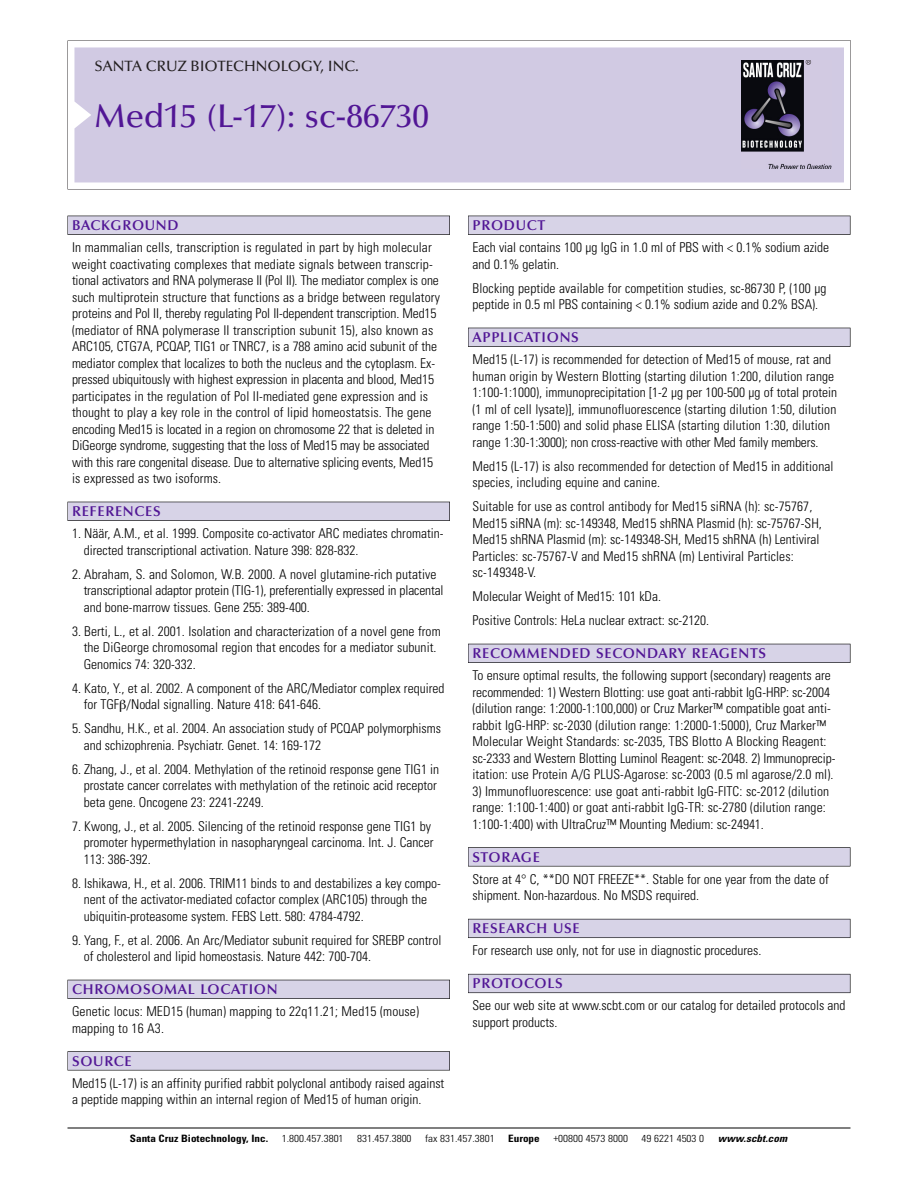
<style>
.page{position:relative;width:918px;height:1188px;background:#fff}
.page>*{position:absolute;margin:0;border:0;box-sizing:border-box;transform-origin:0 0}
.t1{font:500 33px "Optima";color:#511695}
.t2{font:500 15px "Optima";color:#231f20}
.t3{font:600 14.25px "Optima";letter-spacing:.05em;color:#511695}
.t4{font:300 condensed 13.5px/16.5px "Univers";color:#000}
.t5{font:300 condensed 10.2px "Univers";color:#000;scale:1.1 1}
.t6{font:700 condensed 10.2px "Univers";color:#000;scale:1.1 1}
.t7{font:italic 700 condensed 10.2px "Univers";letter-spacing:.005em;color:#000;scale:1.1 1}
</style>
<div class="page">
<svg style="left:68px;top:40px;width:783px;height:149px"></svg>
<div style="left:74px;top:47px;width:770px;height:135px;background:#d1cae3"></div>
<img style="left:741px;top:60px;width:90px;height:108px">
<div style="left:68px;top:216px;width:382px;height:19px;background:#525155"></div>
<div style="left:68px;top:216px;width:381px;height:18px;background:#d7d3e7"></div>
<div style="left:68px;top:502px;width:382px;height:19px;background:#515055"></div>
<div style="left:68px;top:502px;width:381px;height:18px;background:#d7d3e7"></div>
<div style="left:68px;top:980px;width:382px;height:19px;background:#525158"></div>
<div style="left:68px;top:980px;width:381px;height:18px;background:#d7d3e7"></div>
<div style="left:68px;top:1051px;width:382px;height:19px;background:#575759"></div>
<div style="left:68px;top:1052px;width:381px;height:18px;background:#d7d3e7"></div>
<div style="left:468px;top:216px;width:382px;height:19px;background:#525155"></div>
<div style="left:468px;top:216px;width:382px;height:18px;background:#d7d3e7"></div>
<div style="left:468px;top:328px;width:382px;height:19px;background:#515055"></div>
<div style="left:468px;top:328px;width:382px;height:18px;background:#d7d3e7"></div>
<div style="left:468px;top:644px;width:382px;height:19px;background:#525158"></div>
<div style="left:468px;top:644px;width:382px;height:18px;background:#d7d3e7"></div>
<div style="left:468px;top:847px;width:382px;height:19px;background:#575759"></div>
<div style="left:468px;top:848px;width:382px;height:18px;background:#d7d3e7"></div>
<div style="left:468px;top:919px;width:382px;height:19px;background:#5b5a62"></div>
<div style="left:468px;top:919px;width:382px;height:18px;background:#d7d3e7"></div>
<div style="left:468px;top:974px;width:382px;height:19px;background:#66646e"></div>
<div style="left:468px;top:974px;width:382px;height:18px;background:#d7d3e7"></div>
<hr style="left:68px;top:1128px;width:782px;height:1px;background:#000">
<p class="t2" style="left:94px;top:61px;width:266px">SANTA CRUZ BIOTECHNOLOGY, INC.</p>
<h1 class="t1" style="left:94px;top:103px;width:336px">Med15 (L-17): sc-86730</h1>
<p class="t3" style="left:72px;top:219px;width:108px">BACKGROUND</p>
<p class="t4" style="left:72px;top:240px;width:369px">In mammalian cells, transcription is regulated in part by high molecular weight coactivating complexes that mediate signals between transcrip&shy;tional activators and RNA polymerase II (Pol II). The mediator complex is one such multiprotein structure that functions as a bridge between regulatory proteins and Pol II, thereby regulating Pol II-dependent transcription. Med15 (mediator of RNA polymerase II transcription subunit 15), also known as ARC105, CTG7A, PCQAP, TIG1 or TNRC7, is a 788 amino acid subunit of the mediator complex that localizes to both the nucleus and the cytoplasm. Ex&shy;pressed ubiquitously with highest expression in placenta and blood, Med15 participates in the regulation of Pol II-mediated gene expression and is thought to play a key role in the control of lipid homeostatsis. The gene encoding Med15 is located in a region on chromosome 22 that is deleted in DiGeorge syndrome, suggesting that the loss of Med15 may be associated with this rare congenital disease. Due to alternative splicing events, Med15 is expressed as two isoforms.</p>
<p class="t3" style="left:72px;top:506px;width:90px">REFERENCES</p>
<p class="t4" style="left:84px;top:526px;width:361px;text-indent:-12px">1. Näär, A.M., et al. 1999. Composite co-activator ARC mediates chromatin&shy;directed transcriptional activation. Nature 398: 828-832.</p>
<p class="t4" style="left:84px;top:567px;width:361px;text-indent:-12px">2. Abraham, S. and Solomon, W.B. 2000. A novel glutamine-rich putative transcriptional adaptor protein (TIG-1), preferentially expressed in placental and bone-marrow tissues. Gene 255: 389-400.</p>
<p class="t4" style="left:84px;top:624px;width:358px;text-indent:-12px">3. Berti, L., et al. 2001. Isolation and characterization of a novel gene from the DiGeorge chromosomal region that encodes for a mediator subunit.<br>Genomics 74: 320-332.</p>
<p class="t4" style="left:84px;top:681px;width:362px;text-indent:-12px">4. Kato, Y., et al. 2002. A component of the ARC/Mediator complex required for TGF /Nodal signalling. Nature 418: 641-646.</p>
<p class="t4" style="left:84px;top:721px;width:359px;text-indent:-12px">5. Sandhu, H.K., et al. 2004. An association study of PCQAP polymorphisms and schizophrenia. Psychiatr. Genet. 14: 169-172</p>
<p class="t4" style="left:84px;top:762px;width:357px;text-indent:-12px">6. Zhang, J., et al. 2004. Methylation of the retinoid response gene TIG1 in prostate cancer correlates with methylation of the retinoic acid receptor beta gene. Oncogene 23: 2241-2249.</p>
<p class="t4" style="left:84px;top:819px;width:351px;text-indent:-12px">7. Kwong, J., et al. 2005. Silencing of the retinoid response gene TIG1 by promoter hypermethylation in nasopharyngeal carcinoma. Int. J. Cancer<br>113: 386-392.</p>
<p class="t4" style="left:84px;top:876px;width:359px;text-indent:-12px">8. Ishikawa, H., et al. 2006. TRIM11 binds to and destabilizes a key compo&shy;nent of the activator-mediated cofactor complex (ARC105) through the ubiquitin-proteasome system. FEBS Lett. 580: 4784-4792.</p>
<p class="t4" style="left:84px;top:933px;width:359px;text-indent:-12px">9. Yang, F., et al. 2006. An Arc/Mediator subunit required for SREBP control of cholesterol and lipid homeostasis. Nature 442: 700-704.</p>
<p class="t3" style="left:72px;top:984px;width:207px">CHROMOSOMAL LOCATION</p>
<p class="t4" style="left:72px;top:1004px;width:349px">Genetic locus: MED15 (human) mapping to 22q11.21; Med15 (mouse) mapping to 16 A3.</p>
<p class="t3" style="left:72px;top:1055px;width:61px">SOURCE</p>
<p class="t4" style="left:72px;top:1076px;width:374px">Med15 (L-17) is an affinity purified rabbit polyclonal antibody raised against a peptide mapping within an internal region of Med15 of human origin.</p>
<p class="t3" style="left:473px;top:219px;width:74px">PRODUCT</p>
<p class="t4" style="left:473px;top:240px;width:358px">Each vial contains 100 µg IgG in 1.0 ml of PBS with &lt; 0.1% sodium azide and 0.1% gelatin.</p>
<p class="t4" style="left:473px;top:281px;width:356px">Blocking peptide available for competition studies, sc-86730 P, (100 µg peptide in 0.5 ml PBS containing &lt; 0.1% sodium azide and 0.2% BSA).</p>
<p class="t3" style="left:473px;top:332px;width:108px">APPLICATIONS</p>
<p class="t4" style="left:473px;top:352px;width:366px">Med15 (L-17) is recommended for detection of Med15 of mouse, rat and human origin by Western Blotting (starting dilution 1:200, dilution range 1:100-1:1000), immunoprecipitation [1-2 µg per 100-500 µg of total protein (1 ml of cell lysate)], immunofluorescence (starting dilution 1:50, dilution range 1:50-1:500) and solid phase ELISA (starting dilution 1:30, dilution range 1:30-1:3000); non cross-reactive with other Med family members.</p>
<p class="t4" style="left:473px;top:459px;width:363px">Med15 (L-17) is also recommended for detection of Med15 in additional species, including equine and canine.</p>
<p class="t4" style="left:473px;top:499px;width:351px">Suitable for use as control antibody for Med15 siRNA (h): sc-75767, Med15 siRNA (m): sc-149348, Med15 shRNA Plasmid (h): sc-75767-SH, Med15 shRNA Plasmid (m): sc-149348-SH, Med15 shRNA (h) Lentiviral Particles: sc-75767-V and Med15 shRNA (m) Lentiviral Particles: sc-149348-V.</p>
<p class="t4" style="left:473px;top:586px;width:238px;line-height:24px">Molecular Weight of Med15: 101 kDa.<br>Positive Controls: HeLa nuclear extract: sc-2120.</p>
<p class="t3" style="left:473px;top:648px;width:295px">RECOMMENDED SECONDARY REAGENTS</p>
<p class="t4" style="left:473px;top:668px;width:364px">To ensure optimal results, the following support (secondary) reagents are recommended: 1) Western Blotting: use goat anti-rabbit IgG-HRP: sc-2004 (dilution range: 1:2000-1:100,000) or Cruz Marker™ compatible goat anti&shy;rabbit IgG-HRP: sc-2030 (dilution range: 1:2000-1:5000), Cruz Marker™ Molecular Weight Standards: sc-2035, TBS Blotto A Blocking Reagent: sc-2333 and Western Blotting Luminol Reagent: sc-2048. 2) Immunoprecip&shy;itation: use Protein A/G PLUS-Agarose: sc-2003 (0.5 ml agarose/2.0 ml).</p>
<p class="t4" style="left:473px;top:784px;width:358px">3) Immunofluorescence: use goat anti-rabbit IgG-FITC: sc-2012 (dilution range: 1:100-1:400) or goat anti-rabbit IgG-TR: sc-2780 (dilution range:<br>1:100-1:400) with UltraCruz™ Mounting Medium: sc-24941.</p>
<p class="t3" style="left:473px;top:851px;width:69px">STORAGE</p>
<p class="t4" style="left:473px;top:872px;width:358px">Store at 4° C, **DO NOT FREEZE**. Stable for one year from the date of shipment. Non-hazardous. No MSDS required.</p>
<p class="t3" style="left:473px;top:923px;width:109px">RESEARCH USE</p>
<p class="t4" style="left:473px;top:943px;width:290px">For research use only, not for use in diagnostic procedures.</p>
<p class="t3" style="left:473px;top:978px;width:92px">PROTOCOLS</p>
<p class="t4" style="left:473px;top:998px;width:375px">See our web site at www.scbt.com or our catalog for detailed protocols and support products.</p>
<p class="t6" style="left:130px;top:1135px;width:127px">Santa Cruz Biotechnology, Inc.</p>
<p class="t5" style="left:282px;top:1135px;width:58px">1.800.457.3801</p>
<p class="t5" style="left:357px;top:1135px;width:51px">831.457.3800</p>
<p class="t5" style="left:425px;top:1135px;width:65px">fax 831.457.3801</p>
<p class="t6" style="left:508px;top:1135px;width:30px">Europe</p>
<p class="t5" style="left:553px;top:1135px;width:69px">+00800 4573 8000</p>
<p class="t5" style="left:642px;top:1135px;width:58px">49 6221 4503 0</p>
<p class="t7" style="left:718px;top:1135px;width:64px">www.scbt.com</p>
</div>
